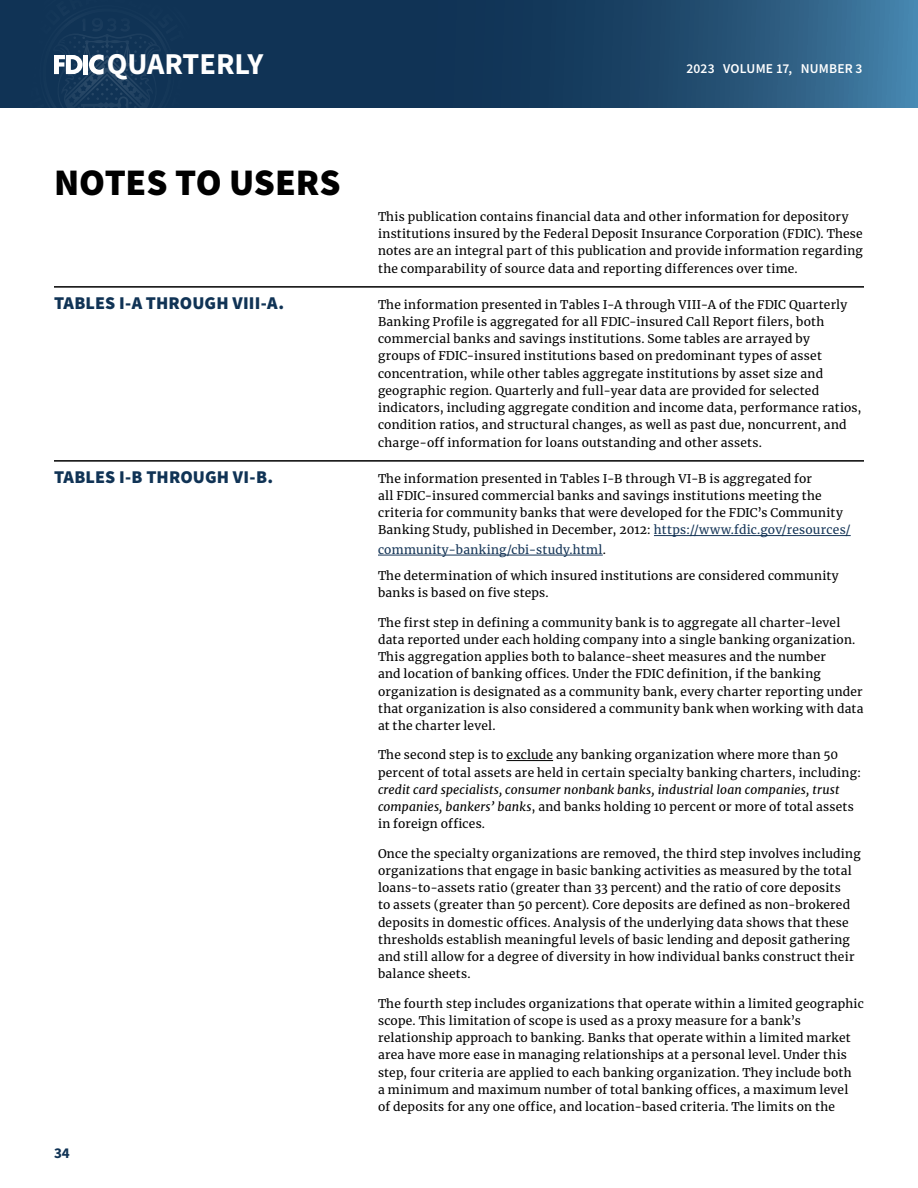
<style>
.page{position:relative;width:918px;height:1188px;background:#fff}
.page>*{position:absolute;margin:0;border:0;box-sizing:border-box;transform-origin:0 0}
.t1{font:900 37.5px "Source Sans Pro";letter-spacing:-.005em;color:#000}
.t2{font:700 30.3px "Source Sans Pro";color:#fff}
.NotesToUsers_col1-H2{font:900 18px "Source Sans Pro";letter-spacing:.005em;color:#103355}
.t3{font:700 15px "Source Sans Pro";color:#103355}
.t4{font:600 13.5px "Source Sans Pro";letter-spacing:.015em;color:#fff}
.Paragraph_Style_7{font:12px/17.2px "Merriweather";letter-spacing:.02em;color:#000}
.NotesToUsers_col1-H2-2{font:12px/17.2px "Merriweather";letter-spacing:.02em;color:#000}
.NotesToUsers_2022{font:12px/17.2px "Merriweather";letter-spacing:.02em;color:#000}
.NotesToUsers_col1-H2-3{font:12px "Merriweather";letter-spacing:.025em;color:#153557}
.s1{color:#153557}
.s2{color:#000}
.s3{font-style:italic}
</style>
<div class="page">
<svg style="left:0;top:0;width:918px;height:108px;background:#1c4569"></svg>
<svg style="left:12px;top:0;width:190px;height:108px;background:#1a3b5c"></svg>
<hr style="left:54px;top:286px;width:810px;height:2px;background:#000">
<hr style="left:54px;top:460px;width:810px;height:2px;background:#000">
<hr style="left:654px;top:535px;width:197px;height:1px;background:#153557">
<hr style="left:378px;top:555px;width:225px;height:1px;background:#153557">
<hr style="left:506px;top:760px;width:47px;height:1px;background:#000">
<h2 class="t2" style="left:107px;top:43px;width:158px">QUARTERLY</h2>
<p class="t4" style="left:687px;top:60px;width:178px">2023 VOLUME 17, NUMBER 3</p>
<h1 class="t1" style="left:54px;top:156px;width:288px">NOTES TO USERS</h1>
<p class="NotesToUsers_2022" style="left:378px;top:208px;width:486px">This publication contains financial data and other information for depository institutions insured by the Federal Deposit Insurance Corporation (FDIC). These notes are an integral part of this publication and provide information regarding the comparability of source data and reporting differences over time.</p>
<p class="NotesToUsers_col1-H2" style="left:54px;top:290px;width:232px">TABLES I-A THROUGH VIII-A.</p>
<p class="NotesToUsers_col1-H2-2" style="left:378px;top:295px;width:485px">The information presented in Tables I-A through VIII-A of the FDIC Quarterly Banking Profile is aggregated for all FDIC-insured Call Report filers, both commercial banks and savings institutions. Some tables are arrayed by<br>groups of FDIC-insured institutions based on predominant types of asset concentration, while other tables aggregate institutions by asset size and geographic region. Quarterly and full-year data are provided for selected indicators, including aggregate condition and income data, performance ratios, condition ratios, and structural changes, as well as past due, noncurrent, and charge-off information for loans outstanding and other assets.</p>
<p class="NotesToUsers_col1-H2" style="left:54px;top:464px;width:221px">TABLES I-B THROUGH VI-B.</p>
<p class="NotesToUsers_col1-H2-2" style="left:378px;top:469px;width:474px">The information presented in Tables I-B through VI-B is aggregated for<br>all FDIC-insured commercial banks and savings institutions meeting the criteria for community banks that were developed for the FDIC’s Community Banking Study, published in December, 2012: <span class="s1">https://www.fdic.gov/resources/</span></p>
<p class="NotesToUsers_col1-H2-3" style="left:378px;top:541px;width:229px">community-banking/cbi-study.html<span class="s2">.</span></p>
<p class="Paragraph_Style_7" style="left:378px;top:567px;width:462px">The determination of which insured institutions are considered community banks is based on five steps.</p>
<p class="Paragraph_Style_7" style="left:378px;top:613px;width:487px">The first step in defining a community bank is to aggregate all charter-level data reported under each holding company into a single banking organization.<br>This aggregation applies both to balance-sheet measures and the number<br>and location of banking offices. Under the FDIC definition, if the banking organization is designated as a community bank, every charter reporting under that organization is also considered a community bank when working with data at the charter level.</p>
<p class="Paragraph_Style_7" style="left:378px;top:746px;width:485px">The second step is to exclude any banking organization where more than 50 percent of total assets are held in certain specialty banking charters, including: <span class="s3">credit card specialists, consumer nonbank banks, industrial loan companies, trust companies, bankers’ banks</span>, and banks holding 10 percent or more of total assets in foreign offices.</p>
<p class="Paragraph_Style_7" style="left:378px;top:844px;width:484px">Once the specialty organizations are removed, the third step involves including organizations that engage in basic banking activities as measured by the total loans-to-assets ratio (greater than 33 percent) and the ratio of core deposits<br>to assets (greater than 50 percent). Core deposits are defined as non-brokered deposits in domestic offices. Analysis of the underlying data shows that these thresholds establish meaningful levels of basic lending and deposit gathering and still allow for a degree of diversity in how individual banks construct their balance sheets.</p>
<p class="Paragraph_Style_7" style="left:378px;top:994px;width:487px">The fourth step includes organizations that operate within a limited geographic scope. This limitation of scope is used as a proxy measure for a bank’s relationship approach to banking. Banks that operate within a limited market area have more ease in managing relationships at a personal level. Under this step, four criteria are applied to each banking organization. They include both<br>a minimum and maximum number of total banking offices, a maximum level<br>of deposits for any one office, and location-based criteria. The limits on the</p>
<p class="t3" style="left:54px;top:1143px;width:17px">34</p>
</div>
